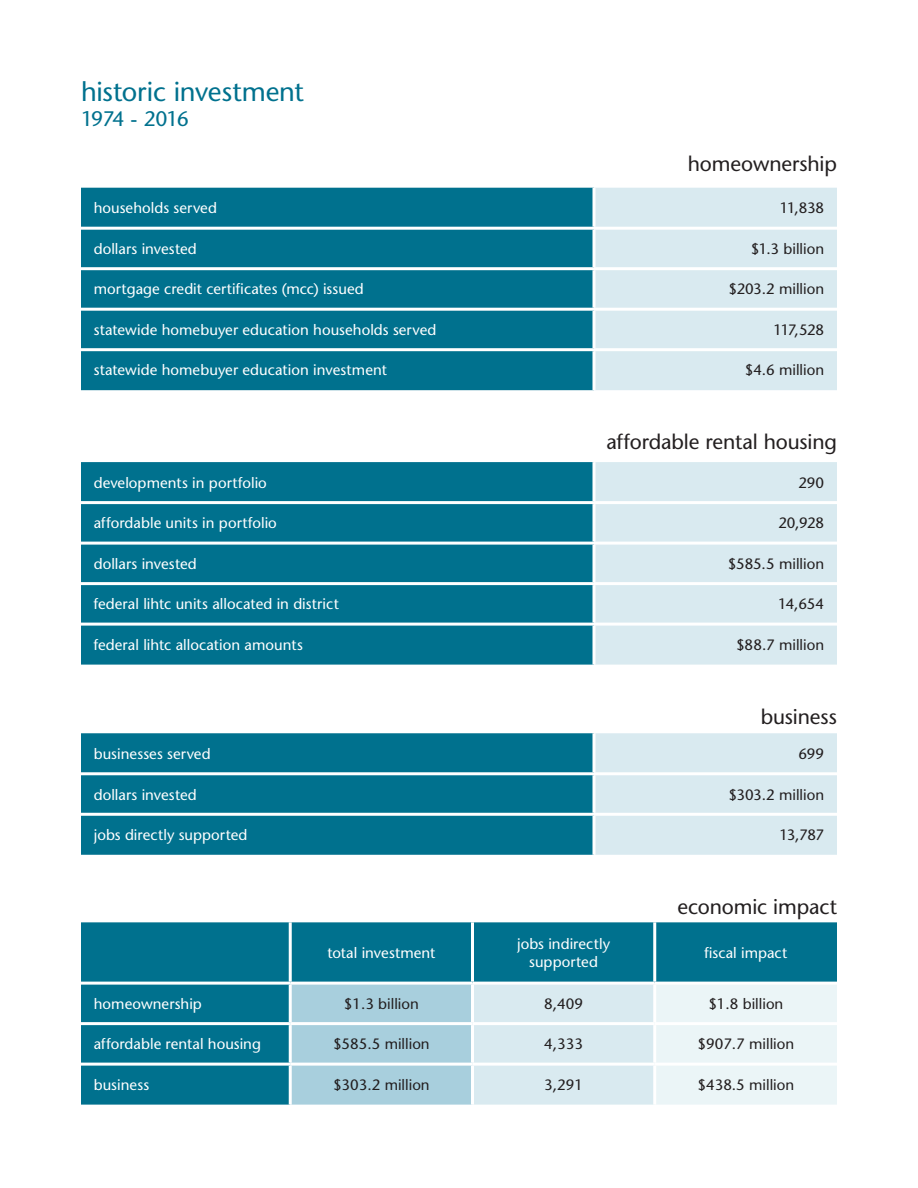
<style>
.page{position:relative;width:918px;height:1188px;background:#fff}
.page>*{position:absolute;margin:0;border:0;box-sizing:border-box;transform-origin:0 0}
.page_header_tables{font:500 27px "Stone Sans Std";letter-spacing:-.01em;color:#00718e}
.table_header_title{font:500 21px "Stone Sans Std";letter-spacing:-.005em;color:#231f20}
.page_header_tables_s{font:500 21px "Stone Sans Std";letter-spacing:-.065em;color:#00718e}
.table_copy_left{font:500 15px "Stone Sans Std";letter-spacing:.005em;color:#fff}
.table_copy_right{font:500 15px "Stone Sans Std";color:#231f20}
.table_copy_center_ei{font:500 15px "Stone Sans Std";color:#231f20}
.table_copy_center_he{font:500 15px/18px "Stone Sans Std";letter-spacing:.005em;color:#fff;text-align:center}
</style>
<div class="page">
<div style="left:81px;top:188px;width:511px;height:202px;background:#00718e"></div>
<div style="left:596px;top:188px;width:241px;height:202px;background:#d9eaf0"></div>
<svg style="left:592px;top:188px;width:4px;height:39px"></svg>
<hr style="left:81px;top:227px;width:513px;height:3px;background:#fff">
<hr style="left:594px;top:227px;width:243px;height:3px;background:#fff">
<svg style="left:592px;top:230px;width:4px;height:37px"></svg>
<hr style="left:81px;top:267px;width:513px;height:3px;background:#fff">
<hr style="left:594px;top:267px;width:243px;height:3px;background:#fff">
<svg style="left:592px;top:270px;width:4px;height:38px"></svg>
<hr style="left:81px;top:308px;width:513px;height:3px;background:#fff">
<hr style="left:594px;top:308px;width:243px;height:3px;background:#fff">
<svg style="left:592px;top:311px;width:4px;height:37px"></svg>
<hr style="left:81px;top:348px;width:513px;height:3px;background:#fff">
<hr style="left:594px;top:348px;width:243px;height:3px;background:#fff">
<svg style="left:592px;top:351px;width:4px;height:39px"></svg>
<div style="left:81px;top:462px;width:511px;height:203px;background:#00718e"></div>
<div style="left:596px;top:462px;width:241px;height:203px;background:#d9eaf0"></div>
<svg style="left:592px;top:462px;width:4px;height:39px"></svg>
<hr style="left:81px;top:501px;width:513px;height:3px;background:#fff">
<hr style="left:594px;top:501px;width:243px;height:3px;background:#fff">
<svg style="left:592px;top:504px;width:4px;height:38px"></svg>
<hr style="left:81px;top:542px;width:513px;height:3px;background:#fff">
<hr style="left:594px;top:542px;width:243px;height:3px;background:#fff">
<svg style="left:592px;top:545px;width:4px;height:37px"></svg>
<hr style="left:81px;top:582px;width:513px;height:3px;background:#fff">
<hr style="left:594px;top:582px;width:243px;height:3px;background:#fff">
<svg style="left:592px;top:585px;width:4px;height:38px"></svg>
<hr style="left:81px;top:623px;width:513px;height:3px;background:#fff">
<hr style="left:594px;top:623px;width:243px;height:3px;background:#fff">
<svg style="left:592px;top:626px;width:4px;height:39px"></svg>
<div style="left:81px;top:733px;width:511px;height:122px;background:#00718e"></div>
<div style="left:596px;top:733px;width:241px;height:122px;background:#d9eaf0"></div>
<svg style="left:592px;top:733px;width:4px;height:39px"></svg>
<hr style="left:81px;top:772px;width:513px;height:3px;background:#fff">
<hr style="left:594px;top:772px;width:243px;height:3px;background:#fff">
<svg style="left:592px;top:775px;width:4px;height:38px"></svg>
<hr style="left:81px;top:813px;width:513px;height:3px;background:#fff">
<hr style="left:594px;top:813px;width:243px;height:3px;background:#fff">
<svg style="left:592px;top:816px;width:4px;height:39px"></svg>
<div style="left:81px;top:922px;width:756px;height:183px;background:#00718e"></div>
<svg style="left:292px;top:985px;width:545px;height:120px;background:#cfe4ec"></svg>
<hr style="left:289px;top:922px;width:3px;height:60px;background:#fff">
<hr style="left:471px;top:922px;width:3px;height:60px;background:#fff">
<hr style="left:653px;top:922px;width:3px;height:60px;background:#fff">
<hr style="left:81px;top:982px;width:209px;height:3px;background:#fff">
<hr style="left:290px;top:982px;width:182px;height:3px;background:#fff">
<hr style="left:289px;top:985px;width:3px;height:37px;background:#fff">
<hr style="left:472px;top:982px;width:183px;height:3px;background:#fff">
<hr style="left:471px;top:985px;width:3px;height:37px;background:#fff">
<hr style="left:655px;top:982px;width:182px;height:3px;background:#fff">
<hr style="left:653px;top:985px;width:3px;height:37px;background:#fff">
<hr style="left:81px;top:1022px;width:209px;height:3px;background:#fff">
<hr style="left:290px;top:1022px;width:182px;height:3px;background:#fff">
<hr style="left:289px;top:1025px;width:3px;height:38px;background:#fff">
<hr style="left:472px;top:1022px;width:183px;height:3px;background:#fff">
<hr style="left:471px;top:1025px;width:3px;height:38px;background:#fff">
<hr style="left:655px;top:1022px;width:182px;height:3px;background:#fff">
<hr style="left:653px;top:1025px;width:3px;height:38px;background:#fff">
<hr style="left:81px;top:1063px;width:209px;height:3px;background:#fff">
<hr style="left:290px;top:1063px;width:182px;height:3px;background:#fff">
<hr style="left:289px;top:1066px;width:3px;height:39px;background:#fff">
<hr style="left:472px;top:1063px;width:183px;height:3px;background:#fff">
<hr style="left:471px;top:1066px;width:3px;height:39px;background:#fff">
<hr style="left:655px;top:1063px;width:182px;height:3px;background:#fff">
<hr style="left:653px;top:1066px;width:3px;height:39px;background:#fff">
<p class="page_header_tables" style="left:81px;top:75px;width:224px">historic investment</p>
<p class="page_header_tables_s" style="left:81px;top:106px;width:109px">1974 - 2016</p>
<p class="table_header_title" style="left:688px;top:152px;width:151px">homeownership</p>
<p class="table_copy_left" style="left:94px;top:199px;width:125px">households served</p>
<p class="table_copy_right" style="left:780px;top:199px;width:46px">11,838</p>
<p class="table_copy_left" style="left:94px;top:240px;width:105px">dollars invested</p>
<p class="table_copy_right" style="left:751px;top:240px;width:75px">$1.3 billion</p>
<p class="table_copy_left" style="left:94px;top:280px;width:271px">mortgage credit certificates (mcc) issued</p>
<p class="table_copy_right" style="left:728px;top:280px;width:97px">$203.2 million</p>
<p class="table_copy_left" style="left:94px;top:321px;width:344px">statewide homebuyer education households served</p>
<p class="table_copy_right" style="left:774px;top:321px;width:52px">117,528</p>
<p class="table_copy_left" style="left:94px;top:361px;width:295px">statewide homebuyer education investment</p>
<p class="table_copy_right" style="left:745px;top:361px;width:81px">$4.6 million</p>
<p class="table_header_title" style="left:607px;top:429px;width:232px">affordable rental housing</p>
<p class="table_copy_left" style="left:94px;top:474px;width:175px">developments in portfolio</p>
<p class="table_copy_right" style="left:798px;top:474px;width:27px">290</p>
<p class="table_copy_left" style="left:94px;top:514px;width:185px">affordable units in portfolio</p>
<p class="table_copy_right" style="left:778px;top:514px;width:47px">20,928</p>
<p class="table_copy_left" style="left:94px;top:555px;width:105px">dollars invested</p>
<p class="table_copy_right" style="left:728px;top:555px;width:98px">$585.5 million</p>
<p class="table_copy_left" style="left:94px;top:595px;width:247px">federal lihtc units allocated in district</p>
<p class="table_copy_right" style="left:778px;top:595px;width:47px">14,654</p>
<p class="table_copy_left" style="left:94px;top:636px;width:211px">federal lihtc allocation amounts</p>
<p class="table_copy_right" style="left:736px;top:636px;width:90px">$88.7 million</p>
<p class="table_header_title" style="left:761px;top:704px;width:78px">business</p>
<p class="table_copy_left" style="left:94px;top:745px;width:118px">businesses served</p>
<p class="table_copy_right" style="left:799px;top:745px;width:27px">699</p>
<p class="table_copy_left" style="left:94px;top:785px;width:105px">dollars invested</p>
<p class="table_copy_right" style="left:729px;top:785px;width:97px">$303.2 million</p>
<p class="table_copy_left" style="left:94px;top:826px;width:155px">jobs directly supported</p>
<p class="table_copy_right" style="left:780px;top:826px;width:46px">13,787</p>
<p class="table_header_title" style="left:677px;top:894px;width:161px">economic impact</p>
<p class="table_copy_center_he" style="left:327px;top:944px;width:109px">total investment</p>
<p class="table_copy_center_he" style="left:517px;top:935px;width:95px">jobs indirectly supported</p>
<p class="table_copy_center_he" style="left:704px;top:944px;width:84px">fiscal impact</p>
<p class="table_copy_left" style="left:94px;top:995px;width:110px">homeownership</p>
<p class="table_copy_center_ei" style="left:344px;top:995px;width:77px">$1.3 billion</p>
<p class="table_copy_center_ei" style="left:544px;top:995px;width:40px">8,409</p>
<p class="table_copy_center_ei" style="left:708px;top:995px;width:77px">$1.8 billion</p>
<p class="table_copy_left" style="left:94px;top:1035px;width:169px">affordable rental housing</p>
<p class="table_copy_center_ei" style="left:333px;top:1035px;width:98px">$585.5 million</p>
<p class="table_copy_center_ei" style="left:544px;top:1035px;width:40px">4,333</p>
<p class="table_copy_center_ei" style="left:698px;top:1035px;width:98px">$907.7 million</p>
<p class="table_copy_left" style="left:94px;top:1076px;width:57px">business</p>
<p class="table_copy_center_ei" style="left:333px;top:1076px;width:98px">$303.2 million</p>
<p class="table_copy_center_ei" style="left:544px;top:1076px;width:40px">3,291</p>
<p class="table_copy_center_ei" style="left:698px;top:1076px;width:98px">$438.5 million</p>
</div>
